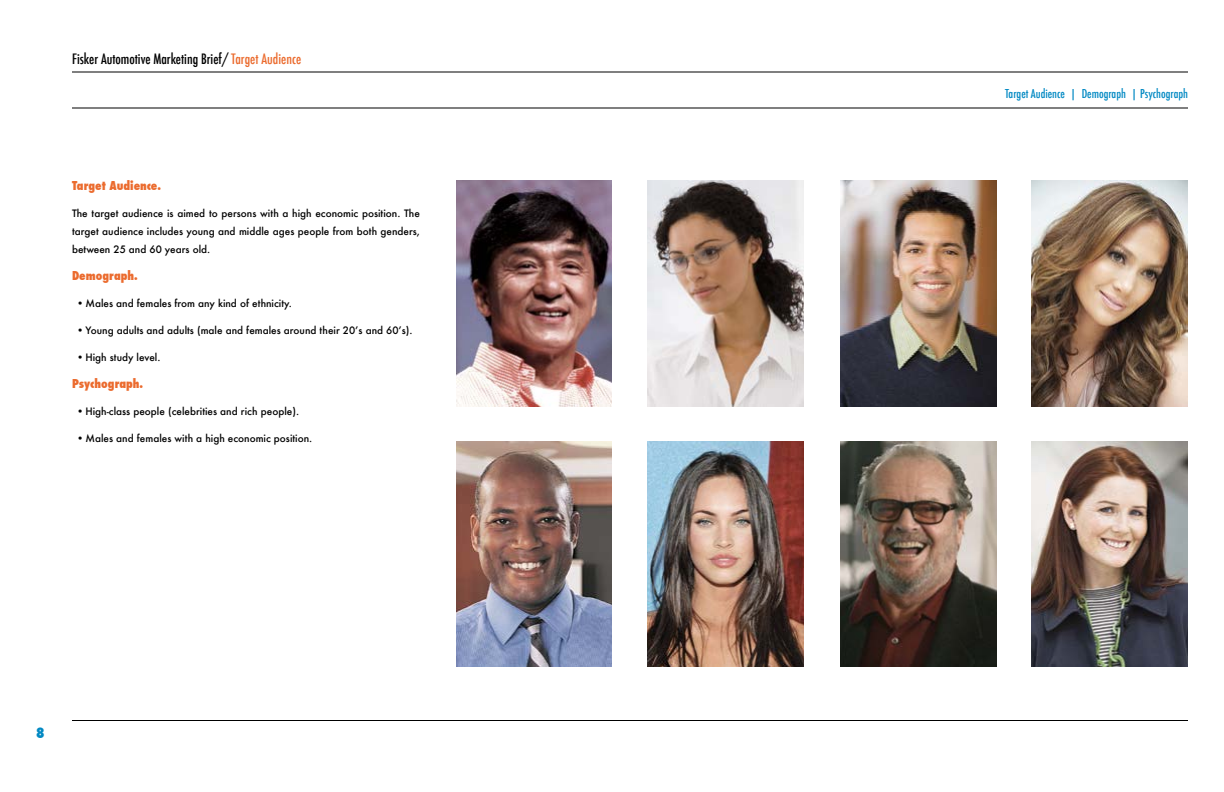
<style>
.page{position:relative;width:1224px;height:792px;background:#fff}
.page>*{position:absolute;margin:0;border:0;box-sizing:border-box;transform-origin:0 0}
.t1{font:500 condensed 14px "Futura";color:#000}
.t2{font:800 condensed 14px "Futura";color:#0289c3}
.t3{font:800 condensed 12px "Futura";color:#eb6b2e}
.t4{font:500 condensed 12px "Futura";color:#0289c3}
.t5{font:500 10px/18px "Futura";color:#000;text-align:justify}
.s1{color:#eb6b2e}
.s2{font-weight:800;font-stretch:condensed}
</style>
<div class="page">
<hr style="left:72px;top:72px;width:1116px;height:1px;background:#000">
<hr style="left:72px;top:108px;width:1116px;height:1px;background:#000">
<hr style="left:72px;top:720px;width:1116px;height:1px;background:#000">
<img style="left:456px;top:180px;width:156px;height:226px">
<img style="left:840px;top:441px;width:156px;height:225px">
<img style="left:648px;top:180px;width:156px;height:226px">
<img style="left:840px;top:180px;width:156px;height:226px">
<img style="left:1032px;top:180px;width:156px;height:226px">
<img style="left:456px;top:441px;width:156px;height:225px">
<img style="left:648px;top:441px;width:156px;height:225px">
<img style="left:1032px;top:441px;width:156px;height:225px">
<h1 class="t1" style="left:72px;top:50px;width:231px">Fisker Automotive Marketing Brief/ <span class="s1">Target Audience</span></h1>
<p class="t3" style="left:72px;top:178px;width:91px">Target Audience.</p>
<p class="t5" style="left:72px;top:205px;width:350px">The target audience is aimed to persons with a high economic position. The target audience includes young and middle ages people from both genders, between 25 and 60 years old.</p>
<p class="t3" style="left:72px;top:268px;width:67px">Demograph.</p>
<p class="t5" style="left:76px;top:295px;width:217px"><span class="s2">•</span>Males and females from any kind of ethnicity.</p>
<p class="t5" style="left:76px;top:322px;width:338px"><span class="s2">•</span>Young adults and adults (male and females around their 20’s and 60’s).</p>
<p class="t5" style="left:76px;top:349px;width:85px"><span class="s2">•</span>High study level.</p>
<p class="t3" style="left:72px;top:376px;width:73px">Psychograph.</p>
<p class="t5" style="left:76px;top:403px;width:224px"><span class="s2">•</span>High-class people (celebrities and rich people).</p>
<p class="t5" style="left:76px;top:430px;width:237px"><span class="s2">•</span>Males and females with a high economic position.</p>
<h1 class="t2" style="left:36px;top:723px;width:10px">8</h1>
<p class="t4" style="left:1005px;top:86px;width:184px">Target Audience | Demograph | Psychograph</p>
</div>
